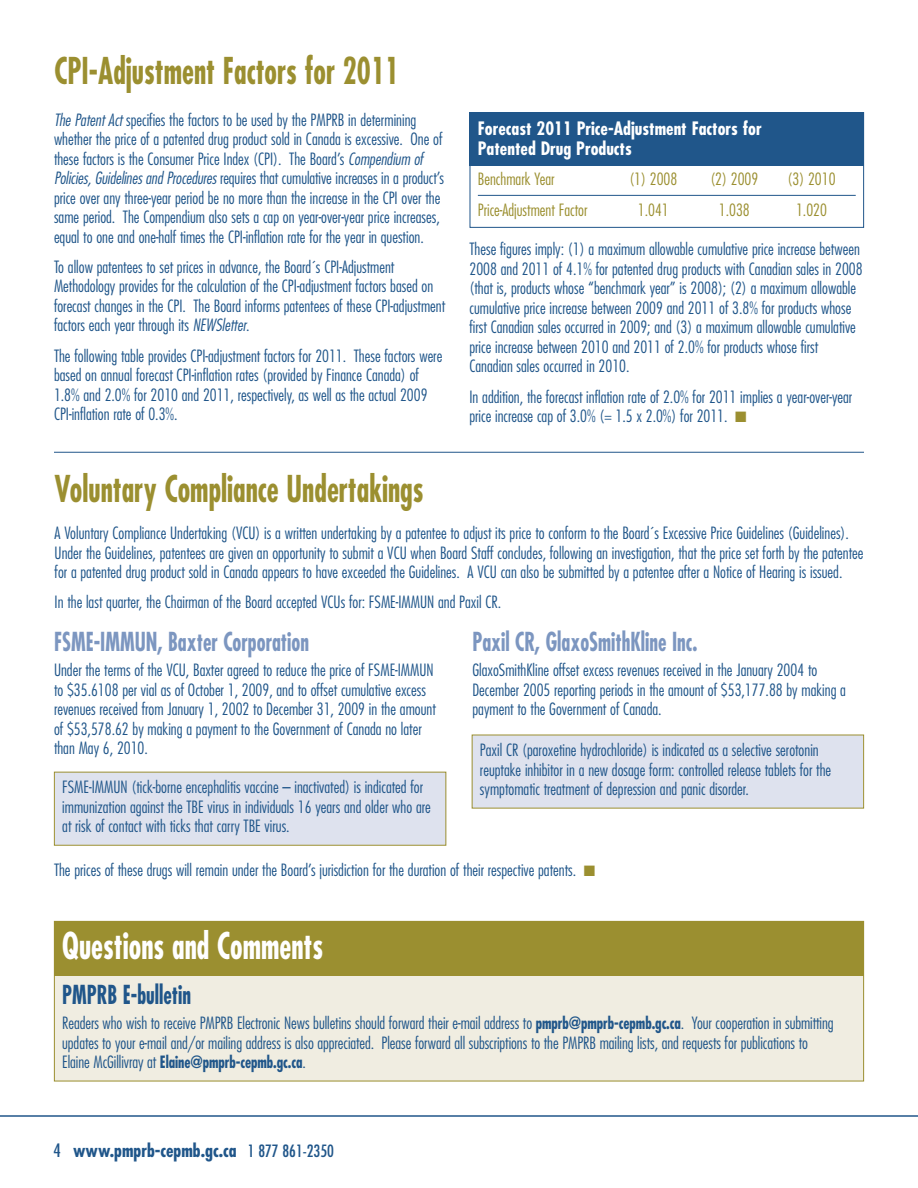
<style>
.page{position:relative;width:918px;height:1188px;background:#fff}
.page>*{position:absolute;margin:0;border:0;box-sizing:border-box;transform-origin:0 0}
.t1{font:700 condensed 36px "Futura LT";color:#9b8f30;scale:.8 1}
.t2{font:700 condensed 36px "Futura LT";color:#fff;scale:.8 1}
.t3{font:700 condensed 25.5px "Futura LT";color:#7c96c0;scale:.8 1}
.t4{font:700 condensed 25.5px "Futura LT";color:#20568a;scale:.8 1}
.t5{font:700 condensed 18px/19.5px "Futura LT";color:#fff}
.t6{font:700 condensed 18px "Futura LT";color:#20568a}
.t7{font:300 condensed 16.5px/19.5px "Futura LT";color:#20568a}
.t8{font:300 condensed 16.5px "Futura LT";color:#9b8f30}
.s1{font-style:italic}
.s2{color:#9b8f30}
.s3{font-weight:700}
.s4{font-weight:400}
.s5{font-weight:400;font-size:16.5px}
</style>
<div class="page">
<hr style="left:0;top:1115px;width:918px;height:2px;background:#20568a">
<hr style="left:54px;top:452px;width:810px;height:1px;background:#20568a">
<div style="left:54px;top:949px;width:810px;height:132px;background:#f0ede1"></div>
<div style="left:54px;top:921px;width:810px;height:54px;background:#9b8f30"></div>
<div style="left:54px;top:921px;width:810px;height:160px;border:1px solid #9b8f30"></div>
<div style="left:470px;top:112px;width:394px;height:54px;background:#20568a"></div>
<div style="left:470px;top:112px;width:394px;height:116px;border:1px solid #20568a"></div>
<hr style="left:478px;top:195px;width:378px;height:1px;background:#20568a">
<div style="left:55px;top:772px;width:391px;height:73px;background:#dee2ee"></div>
<div style="left:54px;top:772px;width:392px;height:74px;border:1px solid #9b8f30"></div>
<div style="left:472px;top:735px;width:391px;height:73px;background:#dee2ee"></div>
<h1 class="t1" style="left:55px;top:55px;width:432px">CPI-Adjustment Factors for 2011</h1>
<p class="t7" style="left:54px;top:111px;width:392px"><span class="s1">The Patent Act</span> specifies the factors to be used by the PMPRB in determining whether the price of a patented drug product sold in Canada is excessive. One of these factors is the Consumer Price Index (CPI). The Board’s <span class="s1">Compendium of Policies, Guidelines and Procedures</span> requires that cumulative increases in a product’s price over any three-year period be no more than the increase in the CPI over the same period. The Compendium also sets a cap on year-over-year price increases, equal to one and one-half times the CPI-inflation rate for the year in question.</p>
<p class="t7" style="left:54px;top:258px;width:393px">To allow patentees to set prices in advance, the Board´s CPI-Adjustment Methodology provides for the calculation of the CPI-adjustment factors based on forecast changes in the CPI. The Board informs patentees of these CPI-adjustment factors each year through its <span class="s1">NEWSletter</span>.</p>
<p class="t7" style="left:54px;top:347px;width:390px">The following table provides CPI-adjustment factors for 2011. These factors were based on annual forecast CPI-inflation rates (provided by Finance Canada) of 1.8% and 2.0% for 2010 and 2011, respectively, as well as the actual 2009<br>CPI-inflation rate of 0.3%.</p>
<p class="t5" style="left:478px;top:121px;width:285px">Forecast 2011 Price-Adjustment Factors for<br>Patented Drug Products</p>
<p class="t8" style="left:478px;top:172px;width:78px">Benchmark Year</p>
<p class="t8" style="left:629px;top:172px;width:49px">(1) 2008</p>
<p class="t8" style="left:710px;top:172px;width:49px">(2) 2009</p>
<p class="t8" style="left:788px;top:172px;width:49px">(3) 2010</p>
<p class="t8" style="left:478px;top:202px;width:111px">Price-Adjustment Factor</p>
<p class="t8" style="left:638px;top:202px;width:32px">1.041</p>
<p class="t8" style="left:719px;top:202px;width:32px">1.038</p>
<p class="t8" style="left:796px;top:202px;width:32px">1.020</p>
<p class="t7" style="left:470px;top:241px;width:395px">These figures imply: (1) a maximum allowable cumulative price increase between 2008 and 2011 of 4.1% for patented drug products with Canadian sales in 2008 (that is, products whose “benchmark year” is 2008); (2) a maximum allowable cumulative price increase between 2009 and 2011 of 3.8% for products whose first Canadian sales occurred in 2009; and (3) a maximum allowable cumulative price increase between 2010 and 2011 of 2.0% for products whose first Canadian sales occurred in 2010.</p>
<p class="t7" style="left:470px;top:388px;width:384px">In addition, the forecast inflation rate of 2.0% for 2011 implies a year-over-year price increase cap of 3.0% (= 1.5 x 2.0%) for 2011. <span class="s2">■</span></p>
<h1 class="t1" style="left:55px;top:473px;width:463px">Voluntary Compliance Undertakings</h1>
<p class="t7" style="left:55px;top:524px;width:811px">A Voluntary Compliance Undertaking (VCU) is a written undertaking by a patentee to adjust its price to conform to the Board´s Excessive Price Guidelines (Guidelines).<br>Under the Guidelines, patentees are given an opportunity to submit a VCU when Board Staff concludes, following an investigation, that the price set forth by the patentee for a patented drug product sold in Canada appears to have exceeded the Guidelines. A VCU can also be submitted by a patentee after a Notice of Hearing is issued.</p>
<p class="t7" style="left:55px;top:594px;width:448px">In the last quarter, the Chairman of the Board accepted VCUs for: FSME-IMMUN and Paxil CR.</p>
<h2 class="t3" style="left:54px;top:631px;width:320px">FSME-IMMUN, Baxter Corporation</h2>
<p class="t7" style="left:54px;top:661px;width:383px">Under the terms of the VCU, Baxter agreed to reduce the price of FSME-IMMUN to $35.6108 per vial as of October 1, 2009, and to offset cumulative excess revenues received from January 1, 2002 to December 31, 2009 in the amount of $53,578.62 by making a payment to the Government of Canada no later than May 6, 2010.</p>
<h2 class="t3" style="left:472px;top:631px;width:283px">Paxil CR, GlaxoSmithKline Inc.</h2>
<p class="t7" style="left:472px;top:661px;width:375px">GlaxoSmithKline offset excess revenues received in the January 2004 to<br>December 2005 reporting periods in the amount of $53,177.88 by making a payment to the Government of Canada.</p>
<p class="t7" style="left:480px;top:741px;width:353px">Paxil CR (paroxetine hydrochloride) is indicated as a selective serotonin reuptake inhibitor in a new dosage form: controlled release tablets for the symptomatic treatment of depression and panic disorder.</p>
<p class="t7" style="left:62px;top:779px;width:370px">FSME-IMMUN (tick-borne encephalitis vaccine – inactivated) is indicated for immunization against the TBE virus in individuals 16 years and older who are at risk of contact with ticks that carry TBE virus.</p>
<p class="t7" style="left:54px;top:861px;width:543px">The prices of these drugs will remain under the Board’s jurisdiction for the duration of their respective patents. <span class="s2">■</span></p>
<h1 class="t2" style="left:62px;top:930px;width:328px">Questions and Comments</h1>
<h2 class="t4" style="left:62px;top:984px;width:163px">PMPRB E-bulletin</h2>
<p class="t7" style="left:62px;top:1015px;width:773px">Readers who wish to receive PMPRB Electronic News bulletins should forward their e-mail address to <span class="s3">pmprb@pmprb-cepmb.gc.ca</span>. Your cooperation in submitting updates to your e-mail and/or mailing address is also appreciated. Please forward all subscriptions to the PMPRB mailing lists, and requests for publications to<br>Elaine McGillivray at <span class="s3">Elaine@pmprb-cepmb.gc.ca</span>.</p>
<p class="t6" style="left:53px;top:1142px;width:282px"><span class="s4">4</span> www.pmprb-cepmb.gc.ca <span class="s5">1 877 861-2350</span></p>
</div>
